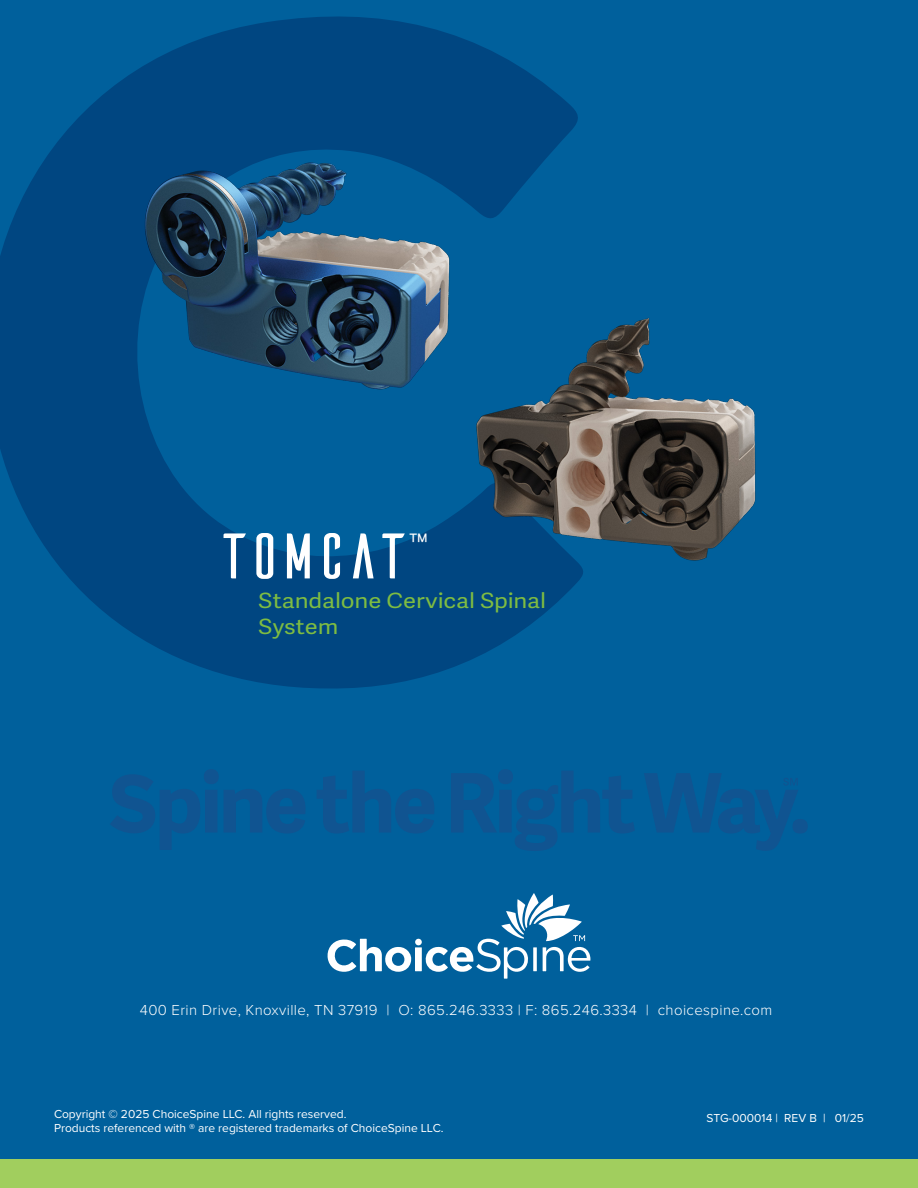
<style>
.page{position:relative;width:918px;height:1188px;background:#00609c}
.page>*{position:absolute;margin:0;border:0;box-sizing:border-box;transform-origin:0 0}
.t1{font:64.2px "Ailerons";letter-spacing:-.15em;color:#fff;scale:1.13 1}
.t2{font:22.8px "Adelle Sans";color:#fff}
.t3{font:21px/25.2px "Adelle Sans";letter-spacing:-.005em;color:#7ebc42;scale:1.13 1}
.t4{font:300 15px "Proxima Nova";letter-spacing:.025em;color:#fff}
.t5{font:12px/14.4px "Proxima Nova";color:#fff}
</style>
<div class="page">
<div style="left:0;top:1159px;width:918px;height:29px;background:#a1ce5e"></div>
<svg style="left:327px;top:893px;width:263px;height:86px"></svg>
<svg style="left:0;top:16px;width:582px;height:673px;fill:#004681"></svg>
<svg style="left:110px;top:769px;width:195px;height:81px"></svg>
<svg style="left:317px;top:771px;width:117px;height:62px"></svg>
<svg style="left:451px;top:769px;width:184px;height:82px"></svg>
<div style="left:793px;top:819px;width:15px;height:15px;background:#105491;border-radius:50%"></div>
<svg style="left:644px;top:773px;width:154px;height:78px"></svg>
<img style="left:140px;top:162px;width:313px;height:242px">
<img style="left:473px;top:318px;width:283px;height:258px">
<h1 class="t1" style="left:214px;top:525px;width:178px">TOMCAT</h1>
<h2 class="t2" style="left:409px;top:529px;width:20px">™</h2>
<h3 class="t3" style="left:259px;top:589px;width:256px">Standalone Cervical Spinal<br>System</h3>
<p class="t4" style="left:140px;top:998px;width:634px">400 Erin Drive, Knoxville, TN 37919 | O: 865.246.3333 | F: 865.246.3334 | choicespine.com</p>
<p class="t5" style="left:54px;top:1106px;width:391px">Copyright © 2025 ChoiceSpine LLC. All rights reserved.<br>Products referenced with ® are registered trademarks of ChoiceSpine LLC.</p>
<p class="t5" style="left:707px;top:1111px;width:159px">STG-000014 | REV B | 01/25</p>
</div>
